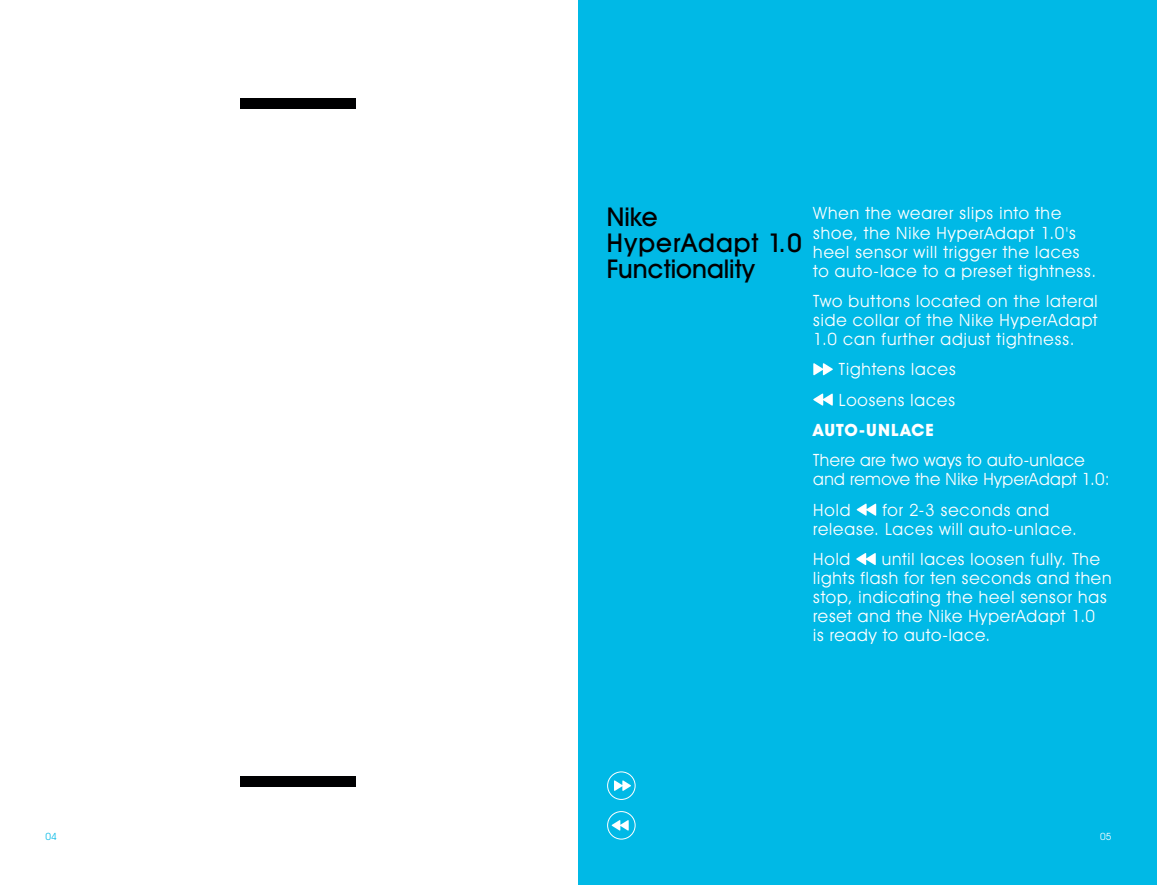
<style>
.page{position:relative;width:1157px;height:885px;background:#fff}
.page>*{position:absolute;margin:0;border:0;box-sizing:border-box;transform-origin:0 0}
.t1{font:500 26px/26px "Avant Garde IT Cby BT";color:#000001}
.t2{font:17px/19px "Avant Garde IT Cby BT";letter-spacing:.05em;color:#fff}
.t3{font:17px/19px "Avant Garde IT Cby BT";letter-spacing:.02em;color:#fff}
.t4{font:700 17px "Avant Garde IT Cby BT";letter-spacing:.055em;color:#fff}
.t5{font:10px "Avant Garde IT Cby BT";color:#00b9e6}
.t6{font:10px "Avant Garde IT Cby BT";color:#fff}
</style>
<div class="page">
<div style="left:578px;top:0;width:579px;height:884px;background:#00b9e6"></div>
<svg style="left:813px;top:363px;width:20px;height:12px"></svg>
<svg style="left:813px;top:393px;width:19px;height:13px"></svg>
<svg style="left:856px;top:503px;width:20px;height:13px"></svg>
<svg style="left:856px;top:553px;width:19px;height:12px"></svg>
<div style="left:240px;top:776px;width:116px;height:11px;background:#000001"></div>
<div style="left:240px;top:98px;width:116px;height:10px;background:#000001"></div>
<svg style="left:614px;top:780px;width:17px;height:11px"></svg>
<div style="left:607px;top:771px;width:28px;height:28px;border:1px solid #fff;border-radius:50%"></div>
<svg style="left:611px;top:820px;width:17px;height:10px"></svg>
<div style="left:607px;top:811px;width:28px;height:28px;border:1px solid #fff;border-radius:50%"></div>
<h1 class="t1" style="left:607px;top:204px;width:197px">Nike<br>HyperAdapt 1.0<br>Functionality</h1>
<p class="t2" style="left:813px;top:204px;width:284px">When the wearer slips into the shoe, the Nike HyperAdapt 1.0's heel sensor will trigger the laces to auto-lace to a preset tightness.</p>
<p class="t2" style="left:813px;top:291px;width:286px;text-align:justify">Two buttons located on the lateral side collar of the Nike HyperAdapt 1.0 can further adjust tightness.</p>
<p class="t2" style="left:839px;top:354px;width:118px;line-height:30.4px">Tightens laces<br>Loosens laces</p>
<p class="t4" style="left:813px;top:419px;width:122px">AUTO-UNLACE</p>
<p class="t3" style="left:813px;top:450px;width:298px">There are two ways to auto-unlace and remove the Nike HyperAdapt 1.0:</p>
<p class="t2" style="left:813px;top:500px;width:39px">Hold</p>
<p class="t2" style="left:813px;top:500px;width:265px;text-indent:69px">for 2-3 seconds and release. Laces will auto-unlace.</p>
<p class="t2" style="left:813px;top:549px;width:38px">Hold</p>
<p class="t2" style="left:813px;top:549px;width:300px;text-indent:68px">until laces loosen fully. The lights flash for ten seconds and then stop, indicating the heel sensor has reset and the Nike HyperAdapt 1.0<br>is ready to auto-lace.</p>
<p class="t5" style="left:45px;top:829px;width:13px">04</p>
<p class="t6" style="left:1100px;top:829px;width:13px">05</p>
</div>
